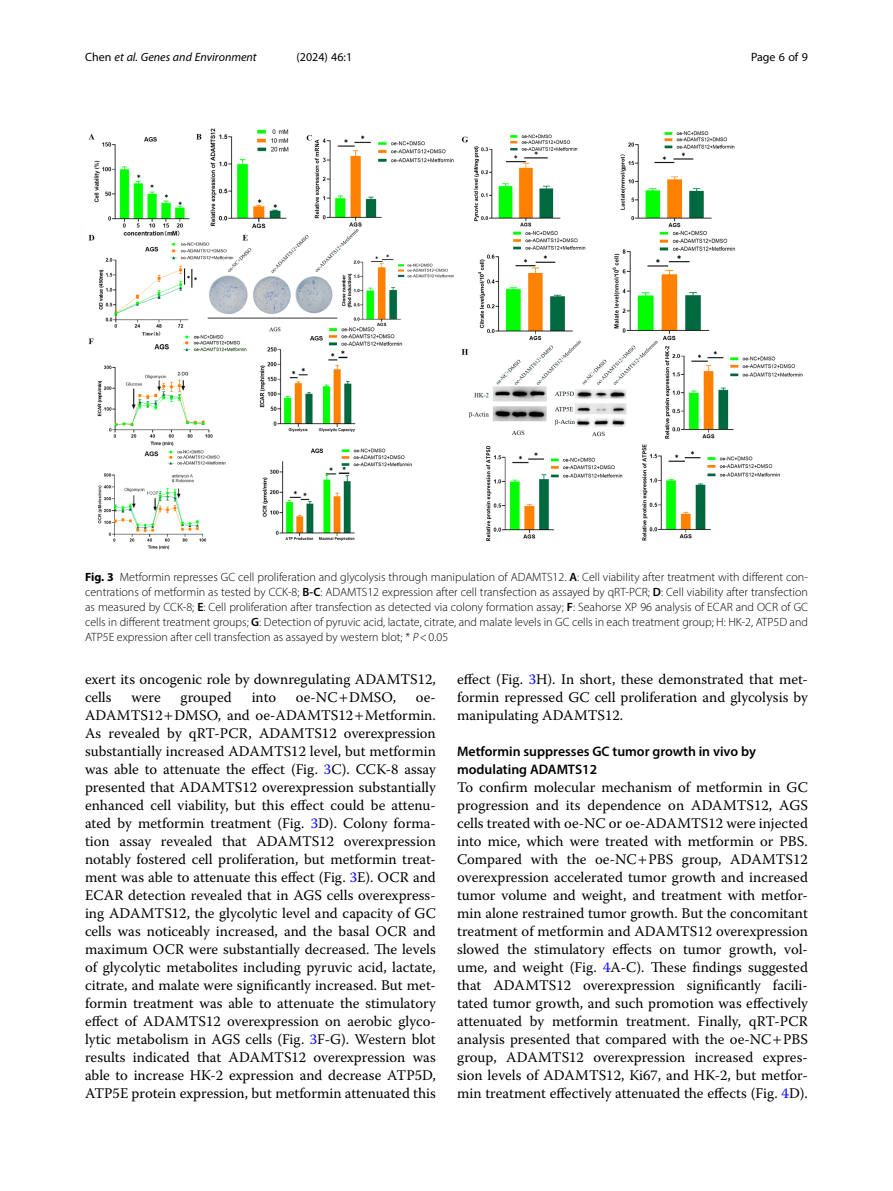
<style>
.page{position:relative;width:893px;height:1191px;background:#fff}
.page>*{position:absolute;margin:0;border:0;box-sizing:border-box;transform-origin:0 0}
.Body_Text{font:14.7px/18px "Warnock Pro";color:#000;text-align:justify}
.Head_2{font:600 13.8px/18px "Myriad Pro";color:#000}
.Figure_Caption{font:300 12px/15px "Myriad Pro";color:#000;text-align:justify}
.t1{font:italic 12px "Myriad Pro";color:#000}
.t2{font:12px "Myriad Pro";color:#000}
.s1{font-style:normal}
.s2{font-weight:700}
.s3{font-weight:600}
.s4{font-style:italic}
.s5{color:#00f}
</style>
<div class="page">
<img style="left:88px;top:128px;width:715px;height:422px">
<p class="t1" style="left:85px;top:50px;width:173px"><span class="s1">Chen</span> et al. Genes and Environment</p>
<p class="t2" style="left:296px;top:50px;width:57px">(2024) 46:1</p>
<p class="t2" style="left:751px;top:50px;width:58px">Page 6 of 9</p>
<p class="Figure_Caption" style="left:85px;top:569px;width:724px"><span class="s2">Fig. 3</span> Metformin represses GC cell proliferation and glycolysis through manipulation of ADAMTS12. <span class="s3">A</span>: Cell viability after treatment with different con&shy;centrations of metformin as tested by CCK-8; <span class="s3">B-C</span>: ADAMTS12 expression after cell transfection as assayed by qRT-PCR; <span class="s3">D</span>: Cell viability after transfection as measured by CCK-8; <span class="s3">E</span>: Cell proliferation after transfection as detected via colony formation assay; <span class="s3">F</span>: Seahorse XP 96 analysis of ECAR and OCR of GC cells in different treatment groups; <span class="s3">G</span>: Detection of pyruvic acid, lactate, citrate, and malate levels in GC cells in each treatment group; H: HK-2, ATP5D and ATP5E expression after cell transfection as assayed by western blot; * <span class="s4">P</span>&lt;0.05</p>
<p class="Body_Text" style="left:85px;top:670px;width:352px">exert its oncogenic role by downregulating ADAMTS12, cells</p>
<p class="Body_Text" style="left:131px;top:688px;width:31px">were</p>
<p class="Body_Text" style="left:181px;top:688px;width:53px">grouped</p>
<p class="Body_Text" style="left:252px;top:688px;width:26px">into</p>
<p class="Body_Text" style="left:296px;top:688px;width:102px">oe-NC DMSO,</p>
<p class="Body_Text" style="left:85px;top:688px;width:352px;text-indent:331px">oe-ADAMTS12 DMSO, and oe-ADAMTS12 Metformin.<br>As revealed by qRT-PCR, ADAMTS12 overexpression substantially increased ADAMTS12 level, but metformin was able to attenuate the effect (Fig. <span class="s5">3</span>C). CCK-8 assay presented that ADAMTS12 overexpression substantially enhanced cell viability, but this effect could be attenu&shy;ated by metformin treatment (Fig. <span class="s5">3</span>D). Colony forma&shy;tion assay revealed that ADAMTS12 overexpression notably fostered cell proliferation, but metformin treat&shy;ment was able to attenuate this effect (Fig. <span class="s5">3</span>E). OCR and ECAR detection revealed that in AGS cells overexpress&shy;ing ADAMTS12, the glycolytic level and capacity of GC cells was noticeably increased, and the basal OCR and maximum OCR were substantially decreased. The levels of glycolytic metabolites including pyruvic acid, lactate, citrate, and malate were significantly increased. But met&shy;formin treatment was able to attenuate the stimulatory effect of ADAMTS12 overexpression on aerobic glyco&shy;lytic metabolism in AGS cells (Fig. <span class="s5">3</span>F-G). Western blot results indicated that ADAMTS12 overexpression was able to increase HK-2 expression and decrease ATP5D, ATP5E protein expression, but metformin attenuated this</p>
<p class="Body_Text" style="left:457px;top:670px;width:352px">effect (Fig. <span class="s5">3</span>H). In short, these demonstrated that met&shy;formin repressed GC cell proliferation and glycolysis by manipulating ADAMTS12.</p>
<p class="Head_2" style="left:457px;top:742px;width:300px">Metformin suppresses GC tumor growth in vivo by modulating ADAMTS12</p>
<p class="Body_Text" style="left:457px;top:778px;width:352px">To confirm molecular mechanism of metformin in GC progression and its dependence on ADAMTS12, AGS cells treated with oe-NC or oe-ADAMTS12 were injected into mice, which were treated with metformin or PBS.<br>Compared with the oe-NC PBS group, ADAMTS12 overexpression accelerated tumor growth and increased tumor volume and weight, and treatment with metfor&shy;min alone restrained tumor growth. But the concomitant treatment of metformin and ADAMTS12 overexpression slowed the stimulatory effects on tumor growth, vol&shy;ume, and weight (Fig. <span class="s5">4</span>A-C). These findings suggested that ADAMTS12 overexpression significantly facili&shy;tated tumor growth, and such promotion was effectively attenuated by metformin treatment. Finally, qRT-PCR analysis presented that compared with the oe-NC PBS group, ADAMTS12 overexpression increased expres&shy;sion levels of ADAMTS12, Ki67, and HK-2, but metfor&shy;min treatment effectively attenuated the effects (Fig. <span class="s5">4</span>D).</p>
</div>
